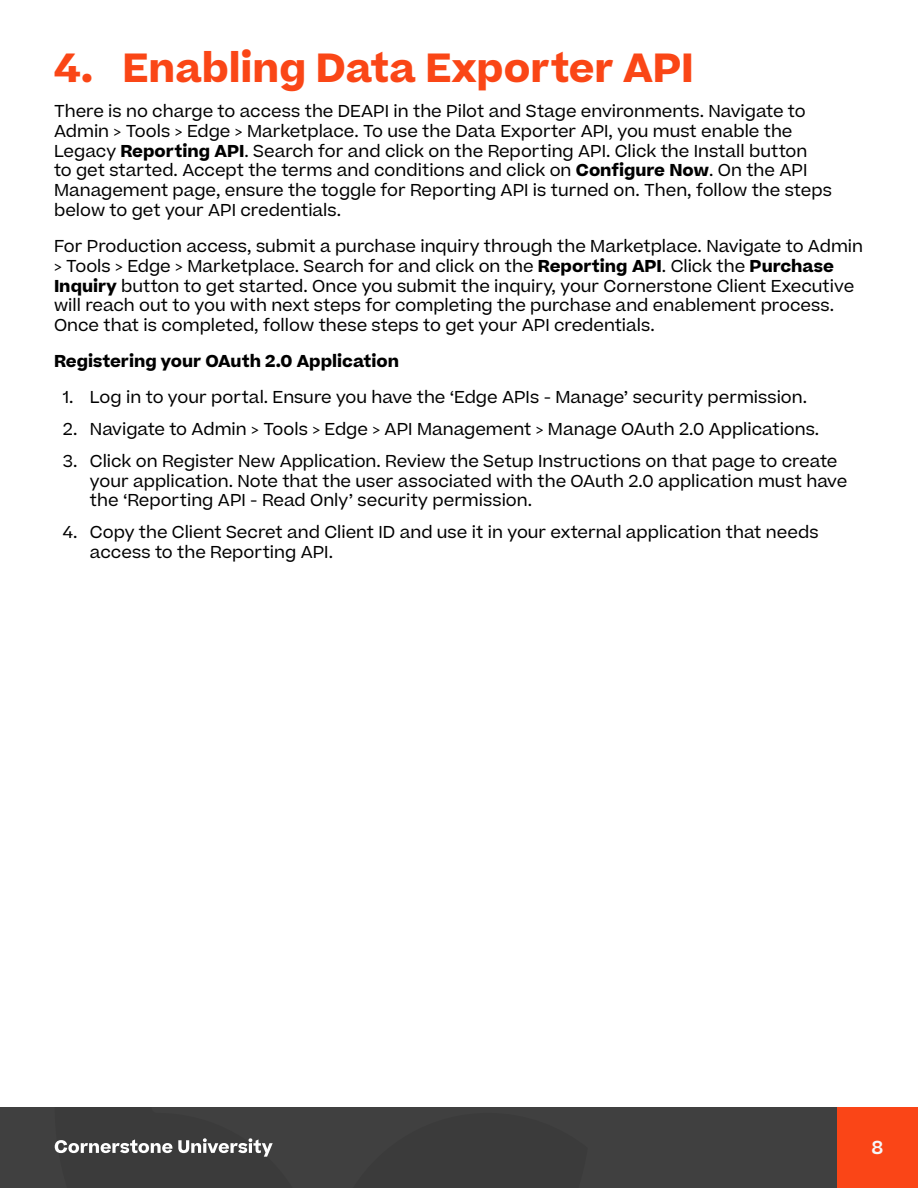
<style>
.page{position:relative;width:918px;height:1188px;background:#fff}
.page>*{position:absolute;margin:0;border:0;box-sizing:border-box;transform-origin:0 0}
.t1{font:700 39px "Beatrice";color:#fa4616}
.t2{font:600 18px "Beatrice";color:#f5f8fa}
.t3{font:16.5px/19.8px "Beatrice";color:#000}
.t4{font:700 16.5px "Beatrice";color:#000}
.s1{font-weight:700}
</style>
<div class="page">
<div style="left:0;top:1107px;width:837px;height:81px;background:#404040"></div>
<div style="left:837px;top:1107px;width:81px;height:81px;background:#fa4517"></div>
<svg style="left:55px;top:1138px;width:218px;height:19px"></svg>
<h1 class="t1" style="left:54px;top:42px;width:641px">4. Enabling Data Exporter API</h1>
<p class="t3" style="left:54px;top:101px;width:779px">There is no charge to access the DEAPI in the Pilot and Stage environments. Navigate to Admin &gt; Tools &gt; Edge &gt; Marketplace. To use the Data Exporter API, you must enable the Legacy <span class="s1">Reporting API</span>. Search for and click on the Reporting API. Click the Install button<br>to get started. Accept the terms and conditions and click on <span class="s1">Configure Now</span>. On the API Management page, ensure the toggle for Reporting API is turned on. Then, follow the steps below to get your API credentials.</p>
<p class="t3" style="left:54px;top:236px;width:811px">For Production access, submit a purchase inquiry through the Marketplace. Navigate to Admin &gt; Tools &gt; Edge &gt; Marketplace. Search for and click on the <span class="s1">Reporting API</span>. Click the <span class="s1">Purchase Inquiry</span> button to get started. Once you submit the inquiry, your Cornerstone Client Executive will reach out to you with next steps for completing the purchase and enablement process.<br>Once that is completed, follow these steps to get your API credentials.</p>
<p class="t4" style="left:54px;top:350px;width:347px">Registering your OAuth 2.0 Application</p>
<p class="t3" style="left:63px;top:387px;width:746px">1. Log in to your portal. Ensure you have the ‘Edge APIs - Manage’ security permission.</p>
<p class="t3" style="left:63px;top:419px;width:758px">2. Navigate to Admin &gt; Tools &gt; Edge &gt; API Management &gt; Manage OAuth 2.0 Applications.</p>
<p class="t3" style="left:90px;top:451px;width:759px;text-indent:-27px">3. Click on Register New Application. Review the Setup Instructions on that page to create your application. Note that the user associated with the OAuth 2.0 application must have the ‘Reporting API - Read Only’ security permission.</p>
<p class="t3" style="left:90px;top:522px;width:730px;text-indent:-27px">4. Copy the Client Secret and Client ID and use it in your external application that needs access to the Reporting API.</p>
<p class="t2" style="left:872px;top:1136px;width:13px">8</p>
</div>
